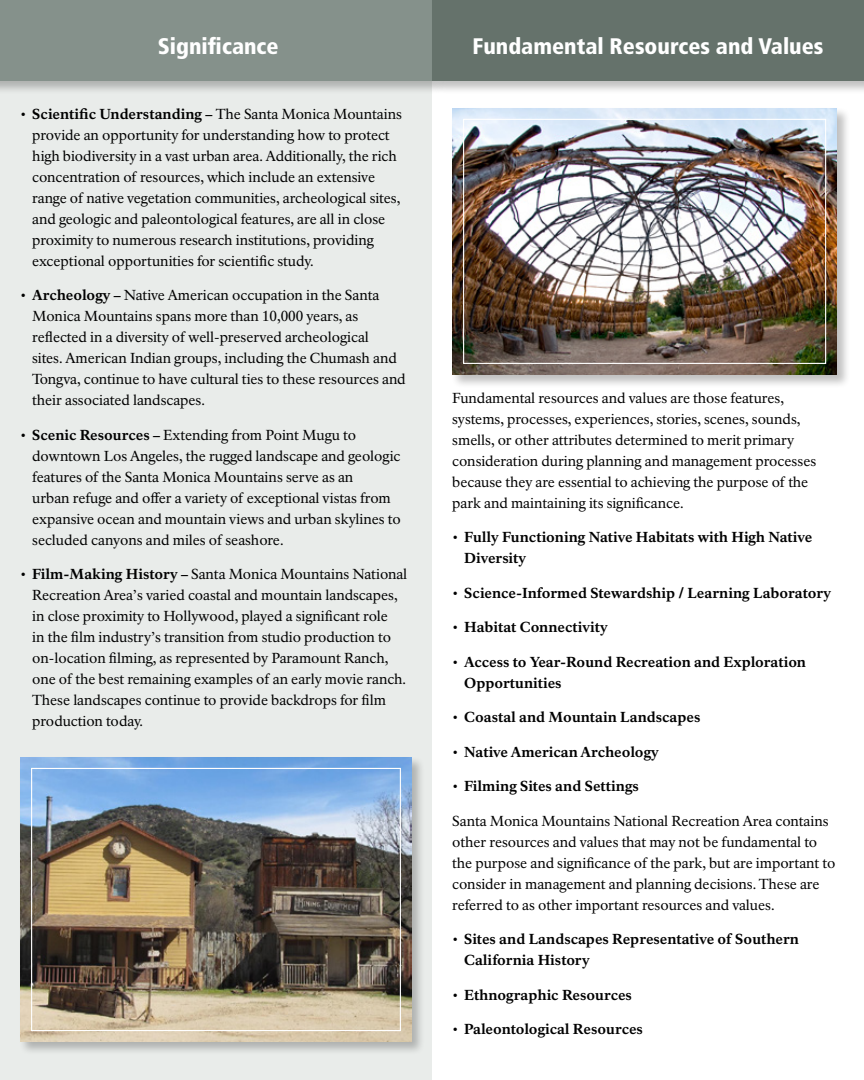
<style>
.page{position:relative;width:864px;height:1080px;background:#fff}
.page>*{position:absolute;margin:0;border:0;box-sizing:border-box;transform-origin:0 0}
.t1{font:900 condensed 22.5px "Frutiger LT Std";color:#fff}
.Body{font:14.25px/21px "NPS Rawlinson OT";color:#000}
.t2{font:800 14.25px/21px "NPS Rawlinson OT";color:#000}
.s1{font-weight:800}
.s2{font-weight:400}
</style>
<div class="page">
<div style="left:0;top:81px;width:432px;height:999px;background:#e9ecea"></div>
<div style="left:0;top:0;width:446px;height:95px;background:#000;opacity:.25"></div>
<div style="left:0;top:0;width:432px;height:81px;background:#85918b"></div>
<div style="left:430px;top:0;width:434px;height:95px;background:#000;opacity:.25"></div>
<div style="left:432px;top:0;width:432px;height:81px;background:#65726b"></div>
<div style="left:19px;top:755px;width:407px;height:300px;background:#000;opacity:.25"></div>
<img style="left:20px;top:757px;width:392px;height:284px">
<div style="left:31px;top:768px;width:370px;height:263px;border:1px solid #fff"></div>
<div style="left:451px;top:106px;width:400px;height:283px;background:#000;opacity:.25"></div>
<img style="left:452px;top:108px;width:385px;height:267px">
<div style="left:463px;top:119px;width:363px;height:245px;border:1px solid #fff"></div>
<h2 class="t1" style="left:158px;top:33px;width:122px">Significance</h2>
<p class="Body" style="left:32px;top:103px;width:371px;text-indent:-12px">• <span class="s1">Scientific Understanding –</span> The Santa Monica Mountains provide an opportunity for understanding how to protect high biodiversity in a vast urban area. Additionally, the rich concentration of resources, which include an extensive range of native vegetation communities, archeological sites, and geologic and paleontological features, are all in close proximity to numerous research institutions, providing exceptional opportunities for scientific study.</p>
<p class="Body" style="left:32px;top:285px;width:375px;text-indent:-12px">• <span class="s1">Archeology –</span> Native American occupation in the Santa Monica Mountains spans more than 10,000 years, as reflected in a diversity of well-preserved archeological<br>sites. American Indian groups, including the Chumash and Tongva, continue to have cultural ties to these resources and their associated landscapes.</p>
<p class="Body" style="left:32px;top:424px;width:370px;text-indent:-12px">• <span class="s1">Scenic Resources –</span> Extending from Point Mugu to downtown Los Angeles, the rugged landscape and geologic features of the Santa Monica Mountains serve as an<br>urban refuge and offer a variety of exceptional vistas from expansive ocean and mountain views and urban skylines to secluded canyons and miles of seashore.</p>
<p class="Body" style="left:32px;top:564px;width:377px;text-indent:-12px">• <span class="s1">Film-Making History –</span> Santa Monica Mountains National Recreation Area’s varied coastal and mountain landscapes, in close proximity to Hollywood, played a significant role<br>in the film industry’s transition from studio production to on-location filming, as represented by Paramount Ranch, one of the best remaining examples of an early movie ranch.<br>These landscapes continue to provide backdrops for film production today.</p>
<h2 class="t1" style="left:473px;top:33px;width:352px">Fundamental Resources and Values</h2>
<p class="Body" style="left:452px;top:387px;width:366px">Fundamental resources and values are those features, systems, processes, experiences, stories, scenes, sounds, smells, or other attributes determined to merit primary consideration during planning and management processes because they are essential to achieving the purpose of the park and maintaining its significance.</p>
<p class="t2" style="left:464px;top:527px;width:350px;text-indent:-12px"><span class="s2">•</span> Fully Functioning Native Habitats with High Native<br>Diversity</p>
<p class="t2" style="left:452px;top:583px;width:381px"><span class="s2">•</span> Science-Informed Stewardship / Learning Laboratory</p>
<p class="t2" style="left:452px;top:617px;width:157px"><span class="s2">•</span> Habitat Connectivity</p>
<p class="t2" style="left:464px;top:652px;width:343px;text-indent:-12px"><span class="s2">•</span> Access to Year-Round Recreation and Exploration<br>Opportunities</p>
<p class="t2" style="left:452px;top:707px;width:250px"><span class="s2">•</span> Coastal and Mountain Landscapes</p>
<p class="t2" style="left:452px;top:742px;width:208px"><span class="s2">•</span> Native American Archeology</p>
<p class="t2" style="left:452px;top:776px;width:188px"><span class="s2">•</span> Filming Sites and Settings</p>
<p class="Body" style="left:452px;top:810px;width:385px">Santa Monica Mountains National Recreation Area contains other resources and values that may not be fundamental to the purpose and significance of the park, but are important to consider in management and planning decisions. These are referred to as other important resources and values.</p>
<p class="t2" style="left:464px;top:929px;width:336px;text-indent:-12px"><span class="s2">•</span> Sites and Landscapes Representative of Southern<br>California History</p>
<p class="t2" style="left:452px;top:985px;width:181px"><span class="s2">•</span> Ethnographic Resources</p>
<p class="t2" style="left:452px;top:1019px;width:192px"><span class="s2">•</span> Paleontological Resources</p>
</div>
